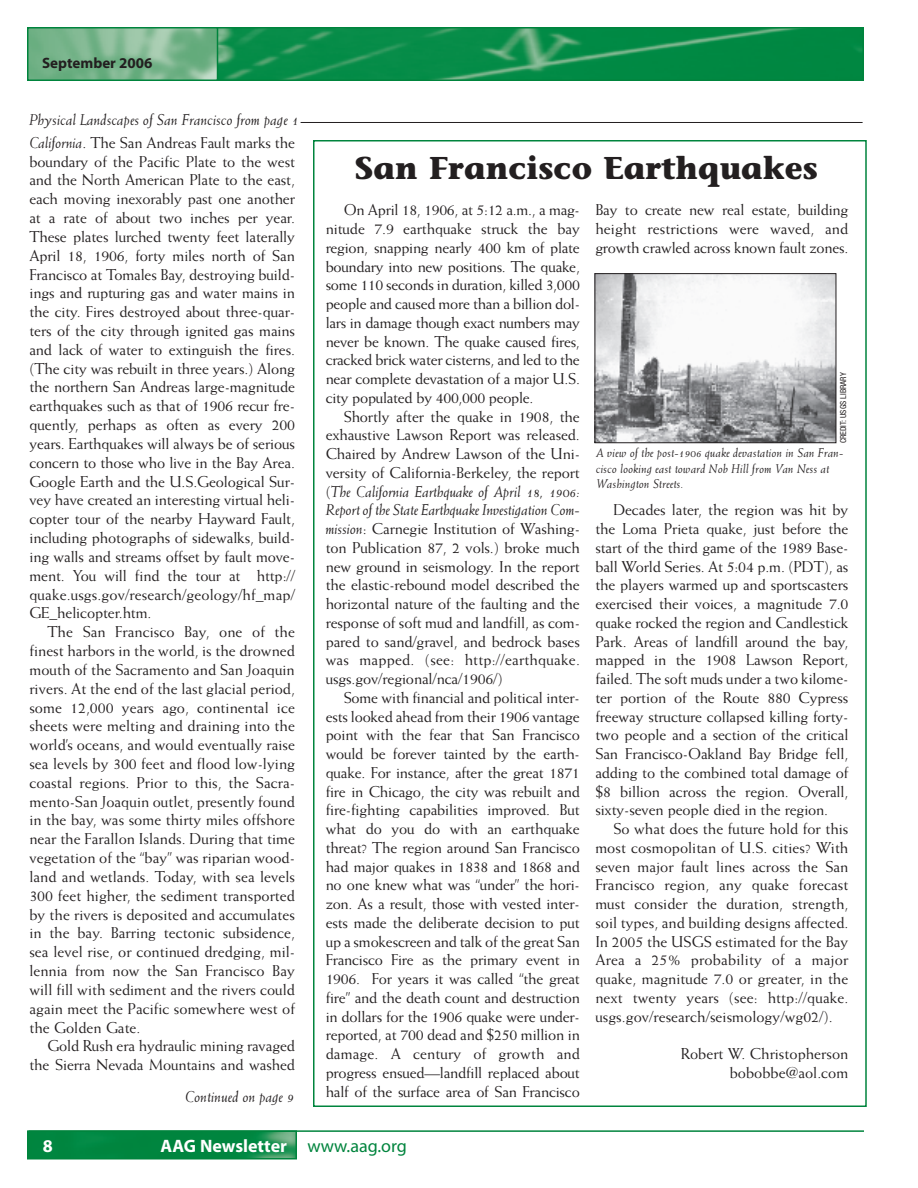
<style>
.page{position:relative;width:918px;height:1188px;background:#fff}
.page>*{position:absolute;margin:0;border:0;box-sizing:border-box;transform-origin:0 0}
.t1{font:700 31.5px "Stone Informal";color:#231f20}
.t2{font:700 18px "Myriad";color:#fff}
.t3{font:15.75px/18.8px "Weiss";letter-spacing:-.01em;color:#231f20;text-align:justify}
.t4{font:italic 15.75px "Weiss";color:#231f20}
.t5{font:700 15px "Myriad";color:#231f20}
.t6{font:italic 12.75px/15.3px "Weiss";letter-spacing:.01em;color:#231f20}
.t7{font:condensed 8.25px "Helvetica Neue";color:#231f20}
.s1{font-style:italic}
.s2{font-weight:400;color:#00843d}
</style>
<div class="page">
<img style="left:30px;top:1133px;width:264px;height:24px">
<div style="left:27px;top:1130px;width:270px;height:30px;border:2px solid #00843d"></div>
<hr style="left:29px;top:1130px;width:835px;height:2px;background:#00843d">
<img style="left:218px;top:30px;width:643px;height:48px">
<div style="left:27px;top:27px;width:837px;height:54px;border:2px solid #00843d"></div>
<img style="left:30px;top:30px;width:185px;height:48px">
<div style="left:27px;top:27px;width:191px;height:54px;border:2px solid #00843d"></div>
<hr style="left:301px;top:122px;width:562px;height:1px;background:#231f20">
<img style="left:597px;top:275px;width:237px;height:166px">
<div style="left:595px;top:273px;width:241px;height:170px;border:1px solid #231f20"></div>
<p class="t5" style="left:42px;top:57px;width:112px">September 2006</p>
<p class="t4" style="left:29px;top:113px;width:271px">Physical Landscapes of San Francisco from page 1</p>
<p class="t3" style="left:29px;top:134px;width:267px"><span class="s1">California</span>. The San Andreas Fault marks the boundary of the Pacific Plate to the west and the North American Plate to the east, each moving inexorably past one another at a rate of about two inches per year.<br>These plates lurched twenty feet laterally April 18, 1906, forty miles north of San Francisco at Tomales Bay, destroying build&shy;ings and rupturing gas and water mains in the city. Fires destroyed about three-quar&shy;ters of the city through ignited gas mains and lack of water to extinguish the fires. (The city was rebuilt in three years.) Along the northern San Andreas large-magnitude earthquakes such as that of 1906 recur fre&shy;quently, perhaps as often as every 200 years. Earthquakes will always be of serious concern to those who live in the Bay Area.<br>Google Earth and the U.S.Geological Sur&shy;vey have created an interesting virtual heli&shy;copter tour of the nearby Hayward Fault, including photographs of sidewalks, build&shy;ing walls and streams offset by fault move&shy;ment. You will find the tour at http:// quake.usgs.gov/research/geology/hf_map/ GE_helicopter.htm.</p>
<p class="t3" style="left:29px;top:624px;width:267px;text-indent:18px">The San Francisco Bay, one of the finest harbors in the world, is the drowned mouth of the Sacramento and San Joaquin rivers. At the end of the last glacial period, some 12,000 years ago, continental ice sheets were melting and draining into the world’s oceans, and would eventually raise sea levels by 300 feet and flood low-lying coastal regions. Prior to this, the Sacra&shy;mento-San Joaquin outlet, presently found in the bay, was some thirty miles offshore near the Farallon Islands. During that time vegetation of the “bay” was riparian wood&shy;land and wetlands. Today, with sea levels 300 feet higher, the sediment transported by the rivers is deposited and accumulates in the bay. Barring tectonic subsidence, sea level rise, or continued dredging, mil&shy;lennia from now the San Francisco Bay will fill with sediment and the rivers could again meet the Pacific somewhere west of the Golden Gate.</p>
<p class="t3" style="left:29px;top:1038px;width:267px;text-align:right">Gold Rush era hydraulic mining ravaged the Sierra Nevada Mountains and washed</p>
<p class="t4" style="left:185px;top:1091px;width:110px">Continued on page 9</p>
<h1 class="t1" style="left:355px;top:156px;width:465px">San Francisco Earthquakes</h1>
<p class="t3" style="left:326px;top:202px;width:256px;text-indent:18px">On April 18, 1906, at 5:12 a.m., a mag&shy;nitude 7.9 earthquake struck the bay region, snapping nearly 400 km of plate boundary into new positions. The quake, some 110 seconds in duration, killed 3,000 people and caused more than a billion dol&shy;lars in damage though exact numbers may never be known. The quake caused fires, cracked brick water cisterns, and led to the near complete devastation of a major U.S. city populated by 400,000 people.</p>
<p class="t3" style="left:326px;top:408px;width:256px;text-indent:18px">Shortly after the quake in 1908, the exhaustive Lawson Report was released.<br>Chaired by Andrew Lawson of the Uni&shy;versity of California-Berkeley, the report (<span class="s1">The California Earthquake of April 18, 1906:<br>Report of the State Earthquake Investigation Com&shy;mission</span>: Carnegie Institution of Washing&shy;ton Publication 87, 2 vols.) broke much new ground in seismology. In the report the elastic-rebound model described the horizontal nature of the faulting and the response of soft mud and landfill, as com&shy;pared to sand/gravel, and bedrock bases was mapped. (see: http://earthquake. usgs.gov/regional/nca/1906/)</p>
<p class="t3" style="left:326px;top:689px;width:256px;text-indent:18px">Some with financial and political inter&shy;ests looked ahead from their 1906 vantage point with the fear that San Francisco would be forever tainted by the earth&shy;quake. For instance, after the great 1871 fire in Chicago, the city was rebuilt and fire-fighting capabilities improved. But what do you do with an earthquake threat? The region around San Francisco had major quakes in 1838 and 1868 and no one knew what was “under” the hori&shy;zon. As a result, those with vested inter&shy;ests made the deliberate decision to put up a smokescreen and talk of the great San Francisco Fire as the primary event in 1906. For years it was called “the great fire” and the death count and destruction in dollars for the 1906 quake were under&shy;reported, at 700 dead and $250 million in damage. A century of growth and progress ensued—landfill replaced about half of the surface area of San Francisco</p>
<p class="t3" style="left:595px;top:202px;width:255px">Bay to create new real estate, building height restrictions were waved, and growth crawled across known fault zones.</p>
<p class="t7" style="left:840px;top:443px;width:72px;rotate:-90deg">CREDIT: USGS LIBRARY</p>
<p class="t6" style="left:596px;top:446px;width:249px">A view of the post-1906 quake devastation in San Fran&shy;cisco looking east toward Nob Hill from Van Ness at<br>Washington Streets.</p>
<p class="t3" style="left:595px;top:502px;width:255px;text-indent:18px">Decades later, the region was hit by the Loma Prieta quake, just before the start of the third game of the 1989 Base&shy;ball World Series. At 5:04 p.m. (PDT), as the players warmed up and sportscasters exercised their voices, a magnitude 7.0 quake rocked the region and Candlestick Park. Areas of landfill around the bay, mapped in the 1908 Lawson Report, failed. The soft muds under a two kilome&shy;ter portion of the Route 880 Cypress freeway structure collapsed killing forty&shy;two people and a section of the critical San Francisco-Oakland Bay Bridge fell, adding to the combined total damage of $8 billion across the region. Overall, sixty-seven people died in the region.</p>
<p class="t3" style="left:595px;top:820px;width:255px;text-indent:18px">So what does the future hold for this most cosmopolitan of U.S. cities? With seven major fault lines across the San Francisco region, any quake forecast must consider the duration, strength, soil types, and building designs affected.<br>In 2005 the USGS estimated for the Bay Area a 25% probability of a major quake, magnitude 7.0 or greater, in the next twenty years (see: http://quake. usgs.gov/research/seismology/wg02/).</p>
<p class="t3" style="left:681px;top:1045px;width:169px;text-align:right">Robert W. Christopherson bobobbe@aol.com</p>
<p class="t2" style="left:43px;top:1139px;width:11px">8</p>
<p class="t2" style="left:161px;top:1139px;width:248px">AAG Newsletter <span class="s2">www.aag.org</span></p>
</div>
